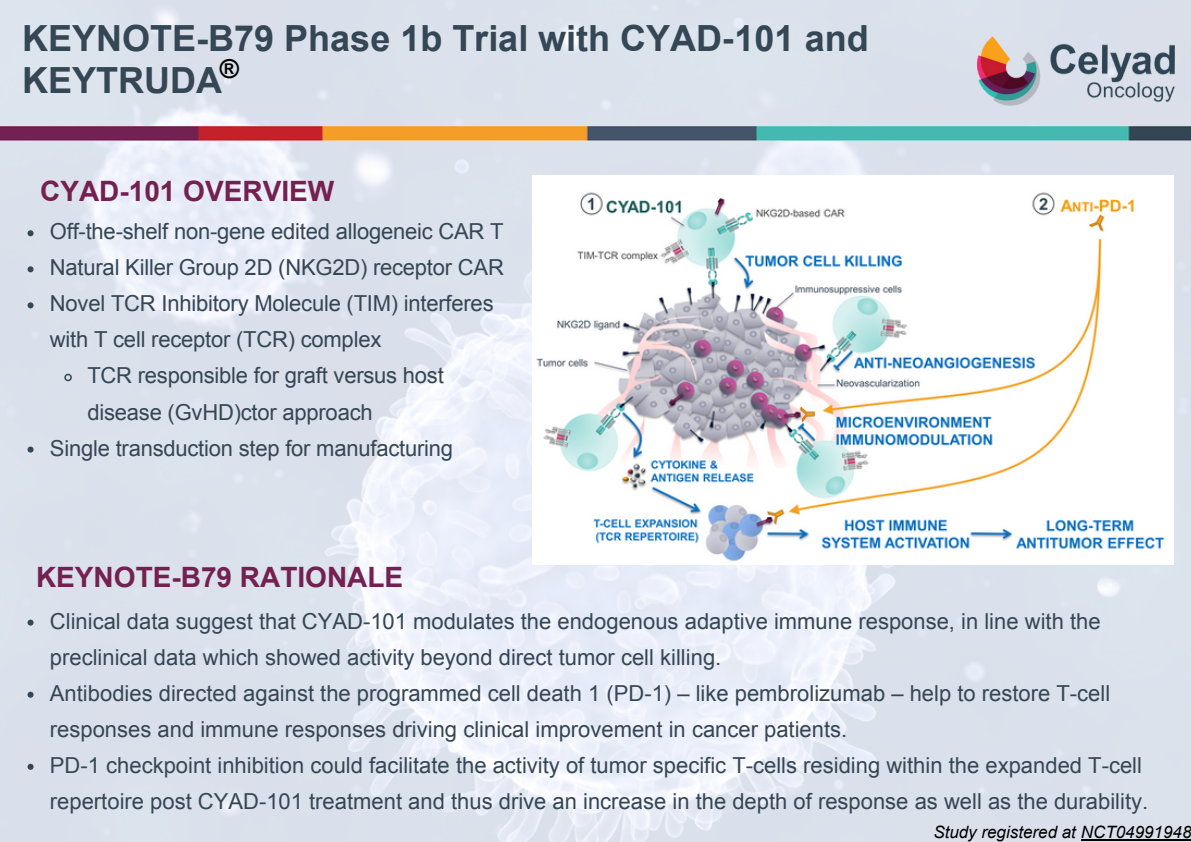
<style>
.page{position:relative;width:1191px;height:842px;background:#fff}
.page>*{position:absolute;margin:0;border:0;box-sizing:border-box;transform-origin:0 0}
.t1{font:700 36px/42px "Arial";color:#354654}
.t2{font:700 28px "Arial";color:#742051}
.t3{font:700 26px "Arial";color:#000}
.t4{font:22px/36px "Arial";color:#354654}
.t5{font:italic 17px "Arial";color:#000}
.s1{font-family:"Noto Sans"}
</style>
<div class="page">
<img style="left:0;top:0;width:1191px;height:841px">
<img style="left:978px;top:36px;width:196px;height:69px">
<img style="left:0;top:127px;width:1191px;height:13px">
<img style="left:532px;top:175px;width:641px;height:389px">
<svg style="left:28px;top:230px;width:6px;height:6px"></svg>
<svg style="left:28px;top:266px;width:6px;height:6px"></svg>
<svg style="left:28px;top:302px;width:6px;height:6px"></svg>
<svg style="left:63px;top:372px;width:10px;height:10px"></svg>
<svg style="left:28px;top:446px;width:6px;height:6px"></svg>
<svg style="left:28px;top:619px;width:6px;height:6px"></svg>
<svg style="left:28px;top:691px;width:6px;height:6px"></svg>
<svg style="left:28px;top:763px;width:6px;height:6px"></svg>
<hr style="left:1081px;top:839px;width:110px;height:2px;background:#000">
<p class="t1" style="left:22px;top:17px;width:848px">KEYNOTE-B79 Phase 1b Trial with CYAD<span class="s1">‑</span>101 and<br>KEYTRUDA</p>
<p class="t3" style="left:220px;top:55px;width:21px">®</p>
<p class="t2" style="left:40px;top:175px;width:296px">CYAD-101 OVERVIEW</p>
<p class="t4" style="left:50px;top:214px;width:455px">Off-the-shelf non-gene edited allogeneic CAR T</p>
<p class="t4" style="left:50px;top:250px;width:455px">Natural Killer Group 2D (NKG2D) receptor CAR</p>
<p class="t4" style="left:50px;top:286px;width:445px">Novel TCR Inhibitory Molecule (TIM) interferes with T cell receptor (TCR) complex</p>
<p class="t4" style="left:87px;top:358px;width:358px">TCR responsible for graft versus host disease (GvHD)ctor approach</p>
<p class="t4" style="left:50px;top:430px;width:405px">Single transduction step for manufacturing</p>
<p class="t2" style="left:36px;top:561px;width:369px">KEYNOTE-B79 RATIONALE</p>
<p class="t4" style="left:50px;top:603px;width:1052px">Clinical data suggest that CYAD-101 modulates the endogenous adaptive immune response, in line with the preclinical data which showed activity beyond direct tumor cell killing.</p>
<p class="t4" style="left:50px;top:675px;width:1062px">Antibodies directed against the programmed cell death 1 (PD-1) – like pembrolizumab – help to restore T-cell responses and immune responses driving clinical improvement in cancer patients.</p>
<p class="t4" style="left:50px;top:747px;width:1100px">PD-1 checkpoint inhibition could facilitate the activity of tumor specific T-cells residing within the expanded T-cell repertoire post CYAD-101 treatment and thus drive an increase in the depth of response as well as the durability.</p>
<p class="t5" style="left:933px;top:822px;width:260px">Study registered at NCT04991948</p>
</div>
